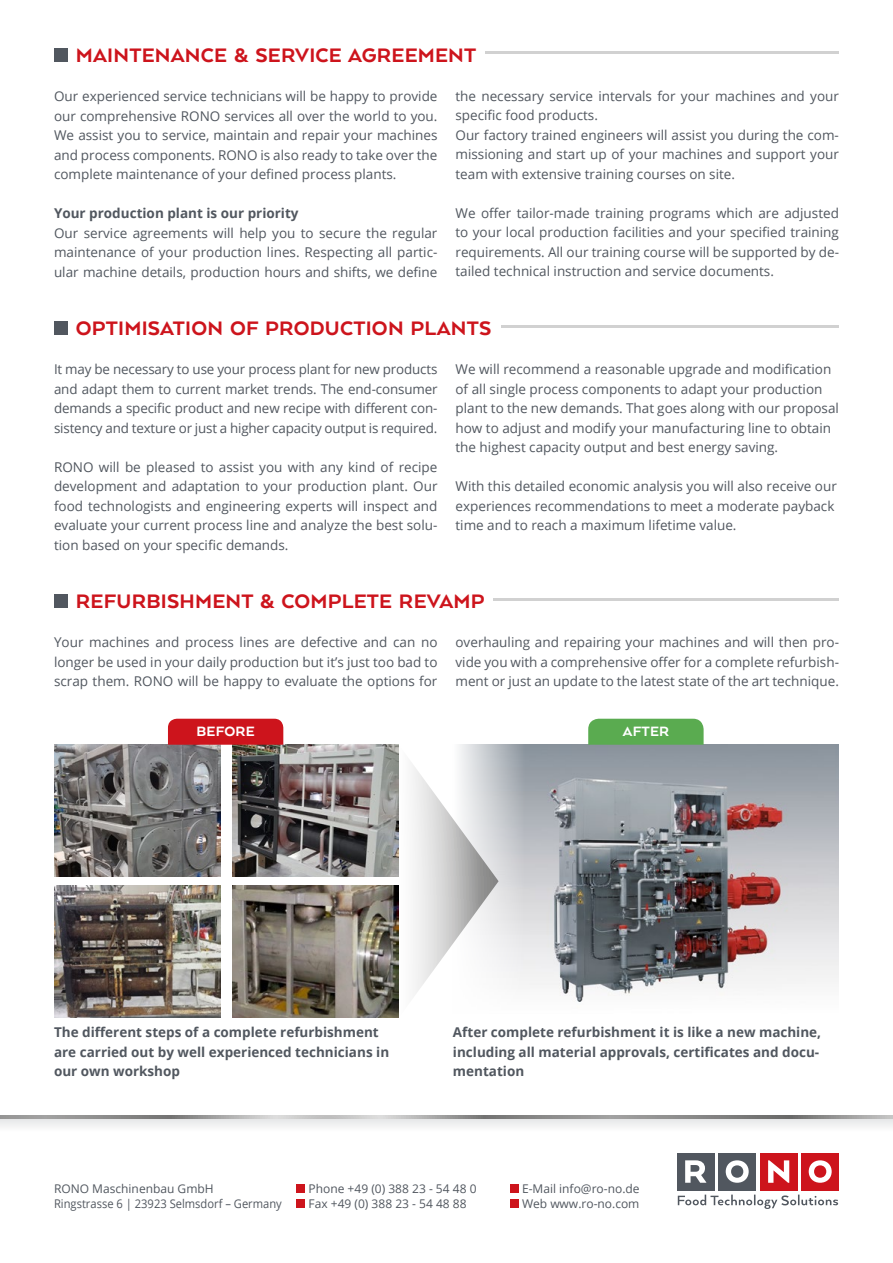
<style>
.page{position:relative;width:893px;height:1263px;background:#fff}
.page>*{position:absolute;margin:0;border:0;box-sizing:border-box;transform-origin:0 0}
.t1{font:800 22.5px "Arquitecta";letter-spacing:.01em;color:#cd141c}
.t2{font:800 15.6px "Arquitecta";letter-spacing:.01em;color:#fff}
.t3{font:13.5px/19.5px "Open Sans";color:#51575f;text-align:justify}
.t4{font:700 13.5px/19.5px "Open Sans";color:#51575f}
.t5{font:12px/15px "Open Sans";color:#51575f}
</style>
<div class="page">
<div style="left:54px;top:48px;width:14px;height:14px;background:#51575f"></div>
<div style="left:54px;top:321px;width:14px;height:14px;background:#51575f"></div>
<div style="left:54px;top:594px;width:14px;height:14px;background:#51575f"></div>
<hr style="left:485px;top:52px;width:354px;height:2px;background:#d1d1d1">
<hr style="left:501px;top:325px;width:338px;height:2px;background:#d1d1d1">
<hr style="left:494px;top:598px;width:345px;height:2px;background:#d1d1d1">
<div style="left:677px;top:1153px;width:37px;height:37px;background:#51575f"></div>
<div style="left:718px;top:1153px;width:38px;height:37px;background:#51575f"></div>
<div style="left:760px;top:1153px;width:37px;height:37px;background:#cd141c"></div>
<div style="left:801px;top:1153px;width:38px;height:37px;background:#cd141c"></div>
<svg style="left:685px;top:1160px;width:21px;height:23px"></svg>
<svg style="left:726px;top:1160px;width:23px;height:23px"></svg>
<svg style="left:809px;top:1160px;width:23px;height:23px"></svg>
<svg style="left:768px;top:1160px;width:21px;height:23px"></svg>
<svg style="left:678px;top:1194px;width:160px;height:15px"></svg>
<div style="left:296px;top:1184px;width:9px;height:9px;background:#cd141c"></div>
<div style="left:296px;top:1199px;width:9px;height:9px;background:#cd141c"></div>
<div style="left:510px;top:1184px;width:9px;height:9px;background:#cd141c"></div>
<div style="left:510px;top:1199px;width:9px;height:9px;background:#cd141c"></div>
<div style="left:0;top:1119px;width:893px;height:13px;background:#f2f2f3"></div>
<svg style="left:0;top:1115px;width:893px;height:4px;background:#9b9b9a"></svg>
<img style="left:54px;top:745px;width:167px;height:131px">
<img style="left:54px;top:886px;width:167px;height:132px">
<img style="left:232px;top:745px;width:167px;height:131px">
<img style="left:232px;top:886px;width:167px;height:132px">
<img style="left:499px;top:745px;width:340px;height:257px">
<svg style="left:412px;top:745px;width:87px;height:249px"></svg>
<div style="left:168px;top:719px;width:115px;height:26px;background:#cd141c"></div>
<div style="left:588px;top:719px;width:116px;height:26px;background:#5aab50"></div>
<h1 class="t1" style="left:76px;top:41px;width:402px">MAINTENANCE &amp; SERVICE AGREEMENT</h1>
<p class="t3" style="left:54px;top:86px;width:385px">Our experienced service technicians will be happy to provide our comprehensive RONO services all over the world to you.<br>We assist you to service, maintain and repair your machines and process components. RONO is also ready to take over the complete maintenance of your defined process plants.</p>
<p class="t4" style="left:54px;top:203px;width:246px">Your production plant is our priority</p>
<p class="t3" style="left:54px;top:222px;width:385px">Our service agreements will help you to secure the regular maintenance of your production lines. Respecting all partic&shy;ular machine details, production hours and shifts, we define</p>
<p class="t3" style="left:455px;top:86px;width:385px;text-align:left">the necessary service intervals for your machines and your specific food products.<br>Our factory trained engineers will assist you during the com&shy;missioning and start up of your machines and support your team with extensive training courses on site.</p>
<p class="t3" style="left:455px;top:203px;width:385px">We offer tailor-made training programs which are adjusted to your local production facilities and your specified training requirements. All our training course will be supported by de&shy;tailed technical instruction and service documents.</p>
<h1 class="t1" style="left:76px;top:314px;width:417px">OPTIMISATION OF PRODUCTION PLANTS</h1>
<p class="t3" style="left:54px;top:359px;width:385px">It may be necessary to use your process plant for new products and adapt them to current market trends. The end-consumer demands a specific product and new recipe with different con&shy;sistency and texture or just a higher capacity output is required.</p>
<p class="t3" style="left:54px;top:457px;width:385px">RONO will be pleased to assist you with any kind of recipe development and adaptation to your production plant. Our food technologists and engineering experts will inspect and evaluate your current process line and analyze the best solu&shy;tion based on your specific demands.</p>
<p class="t3" style="left:455px;top:359px;width:385px;text-align:left">We will recommend a reasonable upgrade and modification of all single process components to adapt your production plant to the new demands. That goes along with our proposal how to adjust and modify your manufacturing line to obtain the highest capacity output and best energy saving.</p>
<p class="t3" style="left:455px;top:476px;width:383px;text-align:left">With this detailed economic analysis you will also receive our experiences recommendations to meet a moderate payback time and to reach a maximum lifetime value.</p>
<h1 class="t1" style="left:76px;top:587px;width:410px">REFURBISHMENT &amp; COMPLETE REVAMP</h1>
<p class="t3" style="left:54px;top:632px;width:385px">Your machines and process lines are defective and can no longer be used in your daily production but it’s just too bad to scrap them. RONO will be happy to evaluate the options for</p>
<p class="t3" style="left:455px;top:632px;width:385px">overhauling and repairing your machines and will then pro&shy;vide you with a comprehensive offer for a complete refurbish&shy;ment or just an update to the latest state of the art technique.</p>
<p class="t2" style="left:197px;top:722px;width:60px">BEFORE</p>
<p class="t2" style="left:623px;top:722px;width:48px">AFTER</p>
<p class="t4" style="left:54px;top:1022px;width:337px">The different steps of a complete refurbishment are carried out by well experienced technicians in our own workshop</p>
<p class="t4" style="left:453px;top:1022px;width:370px">After complete refurbishment it is like a new machine, including all material approvals, certificates and docu&shy;mentation</p>
<p class="t5" style="left:54px;top:1181px;width:229px">RONO Maschinenbau GmbH<br>Ringstrasse 6 | 23923 Selmsdorf – Germany</p>
<p class="t5" style="left:309px;top:1181px;width:169px">Phone +49 (0) 388 23 - 54 48 0<br>Fax +49 (0) 388 23 - 54 48 88</p>
<p class="t5" style="left:522px;top:1181px;width:119px">E-Mail info@ro-no.de<br>Web www.ro-no.com</p>
</div>
